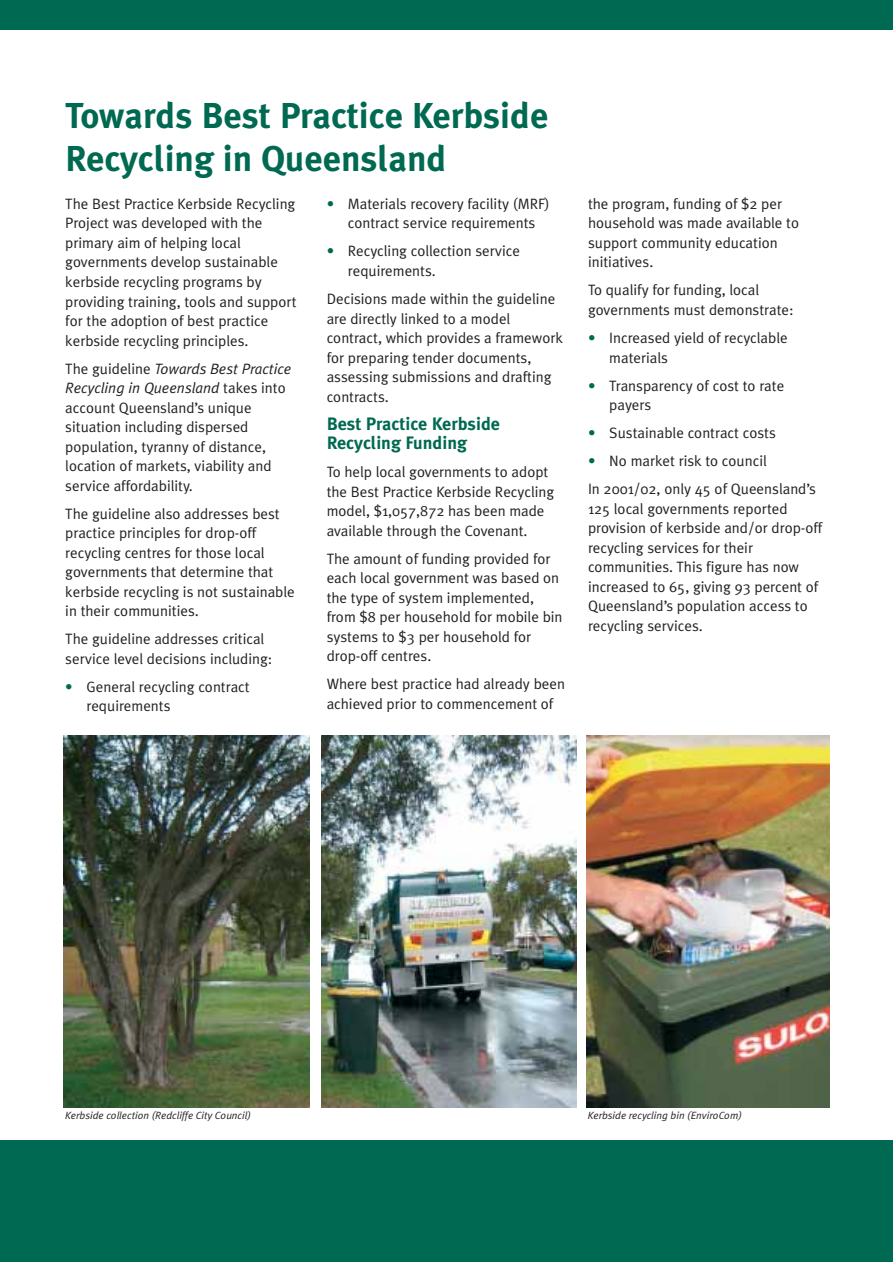
<style>
.page{position:relative;width:893px;height:1262px;background:#fff}
.page>*{position:absolute;margin:0;border:0;box-sizing:border-box;transform-origin:0 0}
.t1{font:700 36px/43.2px "Meta Plus";color:#006951}
.t2{font:700 18px/19.5px "Meta Plus";color:#006951}
.t3{font:15px/19.5px "Meta Plus Normal";color:#231f1f}
.t4{font:italic 10.5px "Meta Plus Normal";color:#231f1f}
.s1{font-style:italic}
.s2{color:#006951}
</style>
<div class="page">
<div style="left:0;top:1140px;width:892px;height:121px;background:#006951"></div>
<div style="left:0;top:0;width:892px;height:30px;background:#006951"></div>
<img style="left:64px;top:736px;width:512px;height:372px">
<img style="left:586px;top:736px;width:243px;height:372px">
<div style="left:310px;top:730px;width:11px;height:379px;background:#fff"></div>
<h1 class="t1" style="left:65px;top:98px;width:484px">Towards Best Practice Kerbside<br>Recycling in Queensland</h1>
<p class="t3" style="left:65px;top:196px;width:233px">The Best Practice Kerbside Recycling Project was developed with the primary aim of helping local governments develop sustainable kerbside recycling programs by providing training, tools and support for the adoption of best practice kerbside recycling principles.</p>
<p class="t3" style="left:65px;top:360px;width:228px">The guideline <span class="s1">Towards Best Practice<br>Recycling in Queensland</span> takes into account Queensland’s unique situation including dispersed population, tyranny of distance, location of markets, viability and service affordability.</p>
<p class="t3" style="left:65px;top:505px;width:231px">The guideline also addresses best practice principles for drop-off recycling centres for those local governments that determine that kerbside recycling is not sustainable in their communities.</p>
<p class="t3" style="left:65px;top:631px;width:209px">The guideline addresses critical service level decisions including:</p>
<p class="t3" style="left:86px;top:678px;width:165px;text-indent:-21px"><span class="s2">•</span> General recycling contract requirements</p>
<p class="t3" style="left:326px;top:196px;width:225px;text-align:center"><span class="s2">•</span> Materials recovery facility (MRF) contract service requirements</p>
<p class="t3" style="left:348px;top:243px;width:174px;text-indent:-21px"><span class="s2">•</span> Recycling collection service requirements.</p>
<p class="t3" style="left:326px;top:291px;width:238px">Decisions made within the guideline are directly linked to a model contract, which provides a framework for preparing tender documents, assessing submissions and drafting contracts.</p>
<p class="t2" style="left:326px;top:415px;width:175px">Best Practice Kerbside<br>Recycling Funding</p>
<p class="t3" style="left:326px;top:464px;width:229px">To help local governments to adopt the Best Practice Kerbside Recycling model, $1,057,872 has been made available through the Covenant.</p>
<p class="t3" style="left:326px;top:550px;width:237px">The amount of funding provided for each local government was based on the type of system implemented, from $8 per household for mobile bin systems to $3 per household for drop-off centres.</p>
<p class="t3" style="left:326px;top:676px;width:240px">Where best practice had already been achieved prior to commencement of</p>
<p class="t3" style="left:588px;top:196px;width:213px">the program, funding of $2 per household was made available to support community education initiatives.</p>
<p class="t3" style="left:588px;top:282px;width:207px">To qualify for funding, local governments must demonstrate:</p>
<p class="t3" style="left:609px;top:330px;width:180px;text-indent:-21px"><span class="s2">•</span> Increased yield of recyclable materials</p>
<p class="t3" style="left:609px;top:377px;width:176px;text-indent:-21px"><span class="s2">•</span> Transparency of cost to rate payers</p>
<p class="t3" style="left:588px;top:425px;width:189px"><span class="s2">•</span> Sustainable contract costs</p>
<p class="t3" style="left:588px;top:448px;width:229px;line-height:28px"><span class="s2">•</span> No market risk to council<br>In 2001/02, only 45 of Queensland’s</p>
<p class="t3" style="left:588px;top:500px;width:236px">125 local governments reported provision of kerbside and/or drop-off recycling services for their communities. This figure has now increased to 65, giving 93 percent of<br>Queensland’s population access to recycling services.</p>
<p class="t4" style="left:65px;top:1112px;width:187px">Kerbside collection (Redcliffe City Council)</p>
<p class="t4" style="left:588px;top:1111px;width:155px">Kerbside recycling bin (EnviroCom)</p>
</div>
